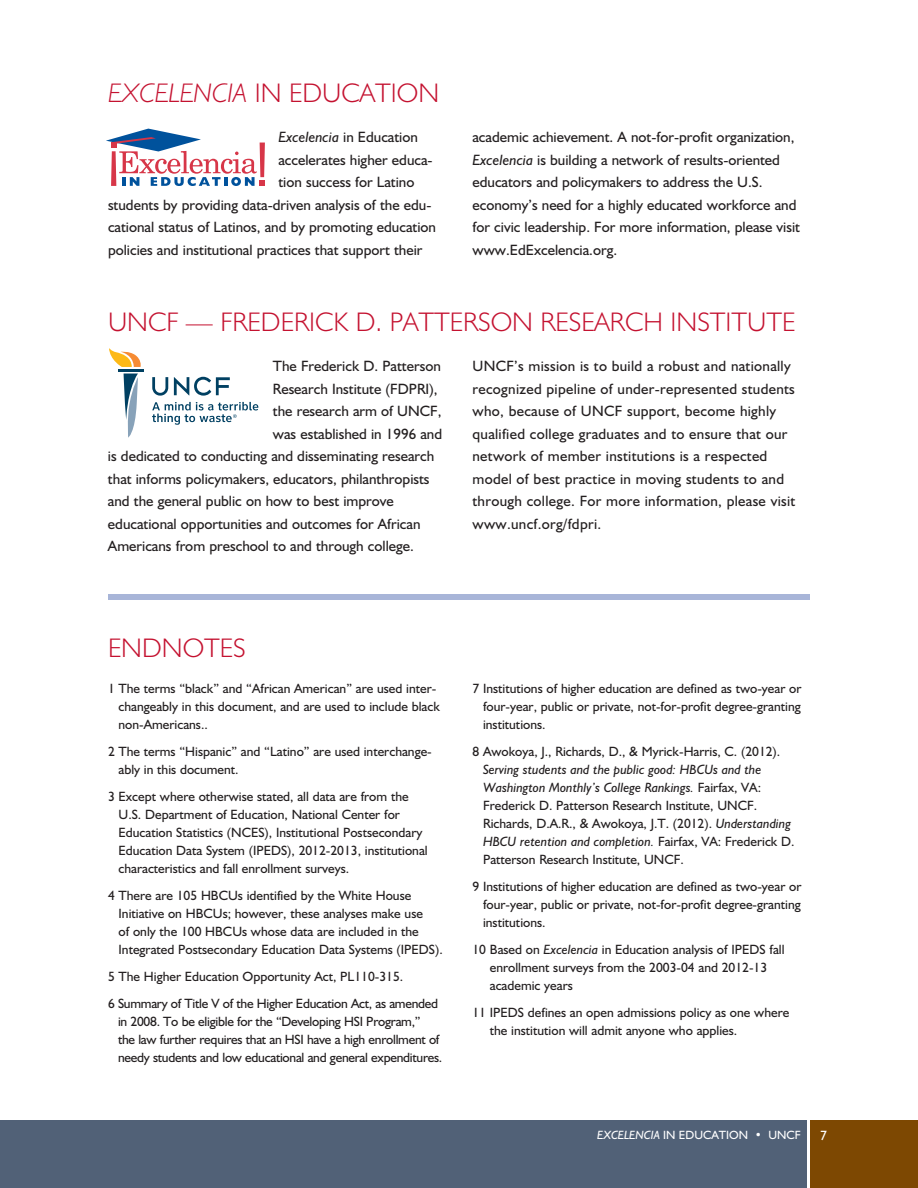
<style>
.page{position:relative;width:918px;height:1188px;background:#fff}
.page>*{position:absolute;margin:0;border:0;box-sizing:border-box;transform-origin:0 0}
.t1{font:300 27px "Humanist 521 BT";color:#c41230}
.t2{font:15px/22.5px "Humanist 521 BT";color:#231f20}
.t3{font:15px/22.5px "Humanist 521 BT";letter-spacing:.02em;color:#231f20}
.t4{font:13.5px/18px "Humanist 521 BT";color:#231f20}
.t5{font:13.5px/18px "Humanist 521 BT";letter-spacing:-.02em;color:#231f20}
.t6{font:13.5px "Humanist 521 BT";color:#fff}
.t7{font:12px "Humanist 521 BT";color:#fff}
.s1{font-style:italic}
</style>
<div class="page">
<div style="left:0;top:1120px;width:807px;height:68px;background:#516177"></div>
<div style="left:810px;top:1120px;width:108px;height:68px;background:#7d4802"></div>
<svg style="left:124px;top:374px;width:14px;height:64px"></svg>
<hr style="left:118px;top:369px;width:26px;height:3px;background:#004062">
<svg style="left:152px;top:377px;width:16px;height:19px"></svg>
<svg style="left:174px;top:377px;width:56px;height:19px"></svg>
<svg style="left:109px;top:348px;width:32px;height:19px"></svg>
<svg style="left:152px;top:402px;width:106px;height:23px"></svg>
<svg style="left:106px;top:129px;width:159px;height:57px"></svg>
<div style="left:108px;top:594px;width:702px;height:6px;background:#a8b5d8"></div>
<h1 class="t1" style="left:108px;top:76px;width:333px"><span class="s1">EXCELENCIA</span> IN EDUCATION</h1>
<p class="t2" style="left:278px;top:125px;width:141px"><span class="s1">Excelencia</span> in Education</p>
<p class="t2" style="left:278px;top:148px;width:156px">accelerates higher educa-</p>
<p class="t2" style="left:278px;top:170px;width:138px">tion success for Latino</p>
<p class="t2" style="left:108px;top:193px;width:325px">students by providing data-driven analysis of the edu-</p>
<p class="t2" style="left:108px;top:215px;width:330px">cational status of Latinos, and by promoting education</p>
<p class="t2" style="left:108px;top:238px;width:316px">policies and institutional practices that support their</p>
<p class="t2" style="left:473px;top:125px;width:329px">academic achievement. A not-for-profit organization, <span class="s1">Excelencia</span> is building a network of results-oriented educators and policymakers to address the U.S. economy’s need for a highly educated workforce and for civic leadership. For more information, please visit www.EdExcelencia.org.</p>
<h1 class="t1" style="left:108px;top:305px;width:689px">UNCF — FREDERICK D. PATTERSON RESEARCH INSTITUTE</h1>
<p class="t2" style="left:273px;top:354px;width:169px">The Frederick D. Patterson</p>
<p class="t2" style="left:273px;top:377px;width:166px">Research Institute (FDPRI),</p>
<p class="t2" style="left:273px;top:399px;width:170px">the research arm of UNCF,</p>
<p class="t2" style="left:273px;top:422px;width:171px">was established in 1996 and</p>
<p class="t2" style="left:108px;top:444px;width:328px">is dedicated to conducting and disseminating research</p>
<p class="t2" style="left:108px;top:467px;width:323px">that informs policymakers, educators, philanthropists</p>
<p class="t2" style="left:108px;top:489px;width:287px">and the general public on how to best improve</p>
<p class="t2" style="left:108px;top:512px;width:314px">educational opportunities and outcomes for African</p>
<p class="t2" style="left:108px;top:534px;width:308px">Americans from preschool to and through college.</p>
<p class="t3" style="left:472px;top:354px;width:324px">UNCF’s mission is to build a robust and nationally recognized pipeline of under-represented students who, because of UNCF support, become highly qualified college graduates and to ensure that our network of member institutions is a respected model of best practice in moving students to and through college. For more information, please visit www.uncf.org/fdpri.</p>
<h1 class="t1" style="left:108px;top:631px;width:139px">ENDNOTES</h1>
<p class="t4" style="left:119px;top:679px;width:323px;text-indent:-11px">1 The terms “black” and “African American” are used inter&shy;changeably in this document, and are used to include black non-Americans..</p>
<p class="t4" style="left:119px;top:742px;width:315px;text-indent:-11px">2 The terms “Hispanic” and “Latino” are used interchange&shy;ably in this document.</p>
<p class="t4" style="left:119px;top:787px;width:311px;text-indent:-11px">3 Except where otherwise stated, all data are from the U.S. Department of Education, National Center for Education Statistics (NCES), Institutional Postsecondary Education Data System (IPEDS), 2012-2013, institutional characteristics and fall enrollment surveys.</p>
<p class="t4" style="left:119px;top:886px;width:326px;text-indent:-11px">4 There are 105 HBCUs identified by the White House Initiative on HBCUs; however, these analyses make use<br>of only the 100 HBCUs whose data are included in the Integrated Postsecondary Education Data Systems (IPEDS).</p>
<p class="t5" style="left:108px;top:962px;width:332px;line-height:27px">5 The Higher Education Opportunity Act, PL110-315.<br>6 Summary of Title V of the Higher Education Act, as amended</p>
<p class="t5" style="left:118px;top:1012px;width:326px">in 2008. To be eligible for the “Developing HSI Program,”<br>the law further requires that an HSI have a high enrollment of needy students and low educational and general expenditures.</p>
<p class="t4" style="left:483px;top:679px;width:320px;text-align:justify;text-indent:-11px">7 Institutions of higher education are defined as two-year or four-year, public or private, not-for-profit degree-granting institutions.</p>
<p class="t4" style="left:472px;top:742px;width:309px">8 Awokoya, J., Richards, D., &amp; Myrick-Harris, C. (2012).</p>
<p class="t4" style="left:483px;top:760px;width:313px"><span class="s1">Serving students and the public good: HBCUs and the Washington Monthly’s College Rankings.</span> Fairfax, VA:<br>Frederick D. Patterson Research Institute, UNCF.<br>Richards, D.A.R., &amp; Awokoya, J.T. (2012). <span class="s1">Understanding HBCU retention and completion.</span> Fairfax, VA: Frederick D.<br>Patterson Research Institute, UNCF.</p>
<p class="t4" style="left:483px;top:877px;width:320px;text-align:justify;text-indent:-11px">9 Institutions of higher education are defined as two-year or four-year, public or private, not-for-profit degree-granting institutions.</p>
<p class="t4" style="left:490px;top:940px;width:296px;text-indent:-17px">10 Based on <span class="s1">Excelencia</span> in Education analysis of IPEDS fall enrollment surveys from the 2003-04 and 2012-13 academic years</p>
<p class="t4" style="left:490px;top:1003px;width:301px;text-indent:-17px">11 IPEDS defines an open admissions policy as one where the institution will admit anyone who applies.</p>
<p class="t7" style="left:597px;top:1127px;width:205px"><span class="s1">EXCELENCIA</span> IN EDUCATION • UNCF</p>
<p class="t6" style="left:820px;top:1127px;width:8px">7</p>
</div>
